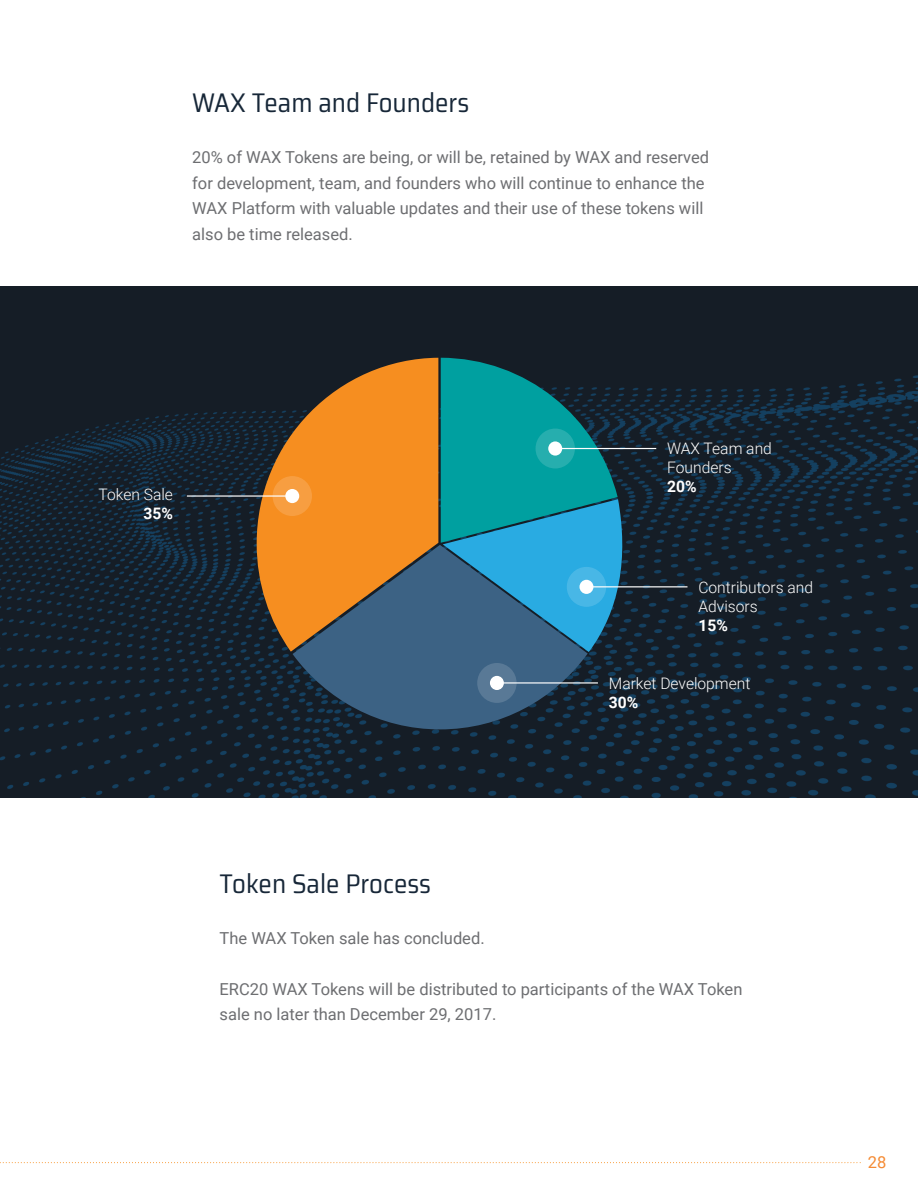
<style>
.page{position:relative;width:918px;height:1188px;background:#fff}
.page>*{position:absolute;margin:0;border:0;box-sizing:border-box;transform-origin:0 0}
.t1{font:semi-condensed 27px "Saira";color:#172738}
.t2{font:16.5px/25.5px "Roboto";color:#6d6e71}
.t3{font:16.5px "Roboto";color:#f58b34}
.t4{font:300 15.9px/19px "Roboto";color:#fff}
.t5{font:700 15.9px "Roboto";color:#fff}
</style>
<div class="page">
<svg style="left:0;top:1162px;width:861px;height:1px"></svg>
<img style="left:0;top:287px;width:918px;height:511px">
<svg style="left:441px;top:358px;width:187px;height:294px;background:#0c7f8b"></svg>
<svg style="left:257px;top:358px;width:181px;height:294px;background:#c37522"></svg>
<svg style="left:293px;top:545px;width:295px;height:184px;background:#4e6976"></svg>
<div style="left:273px;top:476px;width:39px;height:40px;background:#f79e41;border-radius:50%"></div>
<div style="left:285px;top:489px;width:14px;height:14px;background:#fff;border-radius:50%"></div>
<hr style="left:187px;top:495px;width:103px;height:2px;background:#fff">
<div style="left:477px;top:663px;width:40px;height:40px;background:#597996;border-radius:50%"></div>
<div style="left:490px;top:676px;width:14px;height:14px;background:#fff;border-radius:50%"></div>
<hr style="left:495px;top:682px;width:103px;height:2px;background:#fff">
<div style="left:567px;top:567px;width:39px;height:40px;background:#48b7e6;border-radius:50%"></div>
<div style="left:580px;top:580px;width:13px;height:14px;background:#fff;border-radius:50%"></div>
<hr style="left:584px;top:586px;width:103px;height:1px;background:#fff">
<div style="left:536px;top:429px;width:39px;height:39px;background:#26aeae;border-radius:50%"></div>
<div style="left:548px;top:441px;width:14px;height:15px;background:#fff;border-radius:50%"></div>
<hr style="left:553px;top:448px;width:103px;height:1px;background:#fff">
<h1 class="t1" style="left:192px;top:92px;width:279px">WAX Team and Founders</h1>
<p class="t2" style="left:192px;top:145px;width:518px">20% of WAX Tokens are being, or will be, retained by WAX and reserved for development, team, and founders who will continue to enhance the WAX Platform with valuable updates and their use of these tokens will also be time released.</p>
<p class="t4" style="left:99px;top:486px;width:76px">Token Sale</p>
<p class="t5" style="left:144px;top:507px;width:31px">35%</p>
<p class="t4" style="left:667px;top:440px;width:106px">WAX Team and<br>Founders</p>
<p class="t5" style="left:667px;top:480px;width:31px">20%</p>
<p class="t4" style="left:698px;top:579px;width:116px">Contributors and<br>Advisors</p>
<p class="t5" style="left:698px;top:619px;width:31px">15%</p>
<p class="t4" style="left:609px;top:675px;width:143px">Market Development</p>
<p class="t5" style="left:609px;top:696px;width:31px">30%</p>
<h1 class="t1" style="left:220px;top:873px;width:213px">Token Sale Process</h1>
<p class="t2" style="left:220px;top:926px;width:267px">The WAX Token sale has concluded.</p>
<p class="t2" style="left:220px;top:977px;width:524px">ERC20 WAX Tokens will be distributed to participants of the WAX Token sale no later than December 29, 2017.</p>
<p class="t3" style="left:868px;top:1155px;width:20px">28</p>
</div>
